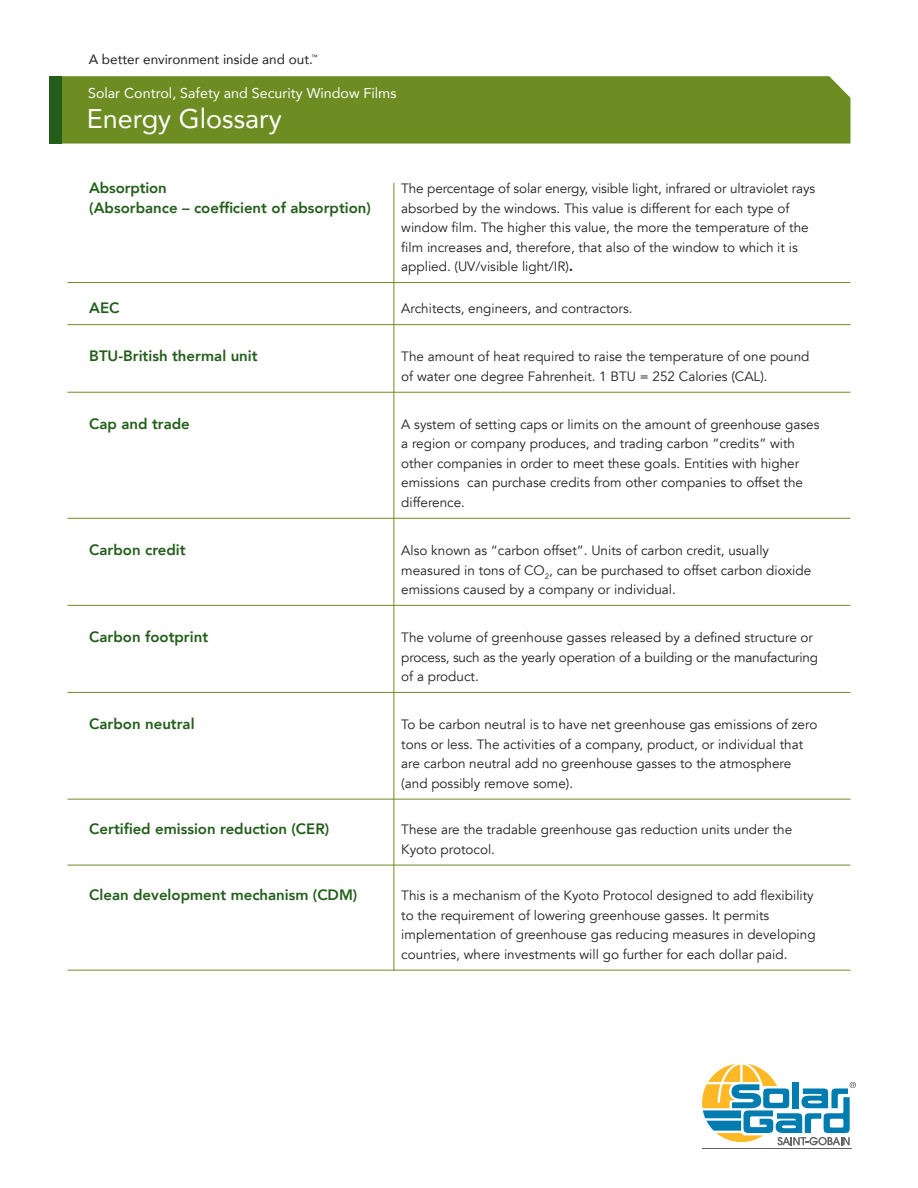
<style>
.page{position:relative;width:918px;height:1188px;background:#fff}
.page>*{position:absolute;margin:0;border:0;box-sizing:border-box;transform-origin:0 0}
.Title_Headline{font:27px "Avenir LT Com";color:#fff}
.Text_Head{font:800 15px "Avenir LT Com";color:#225e1a}
.Title_Headline-2{font:14.25px "Avenir LT Com";color:#fff}
.Text_Head-2{font:13.5px/19.5px "Avenir LT Com";color:#231f20}
.t1{font:13.5px "Avenir LT Com";color:#231f20}
.s1{font-weight:800;font-size:15px}
</style>
<div class="page">
<div style="left:62px;top:76px;width:789px;height:68px;background:#6d8d23"></div>
<div style="left:49px;top:76px;width:13px;height:68px;background:#225e1a"></div>
<hr style="left:393px;top:183px;width:1px;height:787px;background:#6d8d23">
<hr style="left:68px;top:282px;width:782px;height:1px;background:#6d8d23">
<hr style="left:68px;top:324px;width:782px;height:1px;background:#6d8d23">
<hr style="left:68px;top:392px;width:782px;height:1px;background:#6d8d23">
<hr style="left:68px;top:518px;width:782px;height:1px;background:#6d8d23">
<hr style="left:68px;top:605px;width:782px;height:1px;background:#6d8d23">
<hr style="left:68px;top:692px;width:782px;height:1px;background:#6d8d23">
<hr style="left:68px;top:799px;width:782px;height:1px;background:#6d8d23">
<hr style="left:68px;top:865px;width:782px;height:1px;background:#6d8d23">
<hr style="left:68px;top:970px;width:782px;height:1px;background:#6d8d23">
<svg style="left:702px;top:1064px;width:154px;height:81px"></svg>
<hr style="left:702px;top:1148px;width:150px;height:1px;background:#636366">
<p class="t1" style="left:89px;top:51px;width:230px">A better environment inside and out.<sup>™</sup></p>
<p class="Title_Headline-2" style="left:88px;top:84px;width:310px">Solar Control, Safety and Security Window Films</p>
<p class="Title_Headline" style="left:87px;top:102px;width:197px">Energy Glossary</p>
<p class="Text_Head" style="left:89px;top:179px;width:79px">Absorption</p>
<p class="Text_Head-2" style="left:401px;top:179px;width:415px">The percentage of solar energy, visible light, infrared or ultraviolet rays</p>
<p class="Text_Head" style="left:89px;top:199px;width:283px">(Absorbance – coefficient of absorption)</p>
<p class="Text_Head-2" style="left:401px;top:199px;width:409px">absorbed by the windows. This value is different for each type of window film. The higher this value, the more the temperature of the film increases and, therefore, that also of the window to which it is applied. (UV/visible light/IR)<span class="s1">.</span></p>
<p class="Text_Head" style="left:89px;top:299px;width:32px">AEC</p>
<p class="Text_Head-2" style="left:401px;top:299px;width:233px">Architects, engineers, and contractors.</p>
<p class="Text_Head" style="left:89px;top:347px;width:170px">BTU-British thermal unit</p>
<p class="Text_Head-2" style="left:401px;top:347px;width:410px">The amount of heat required to raise the temperature of one pound of water one degree Fahrenheit. 1 BTU = 252 Calories (CAL).</p>
<p class="Text_Head" style="left:89px;top:415px;width:102px">Cap and trade</p>
<p class="Text_Head-2" style="left:401px;top:415px;width:420px">A system of setting caps or limits on the amount of greenhouse gases a region or company produces, and trading carbon “credits” with other companies in order to meet these goals. Entities with higher emissions can purchase credits from other companies to offset the difference.</p>
<p class="Text_Head" style="left:89px;top:541px;width:98px">Carbon credit</p>
<p class="Text_Head-2" style="left:401px;top:541px;width:411px">Also known as “carbon offset”. Units of carbon credit, usually measured in tons of CO<sub>2</sub>, can be purchased to offset carbon dioxide emissions caused by a company or individual.</p>
<p class="Text_Head" style="left:89px;top:628px;width:120px">Carbon footprint</p>
<p class="Text_Head-2" style="left:401px;top:628px;width:418px">The volume of greenhouse gasses released by a defined structure or process, such as the yearly operation of a building or the manufacturing of a product.</p>
<p class="Text_Head" style="left:89px;top:715px;width:107px">Carbon neutral</p>
<p class="Text_Head-2" style="left:401px;top:715px;width:418px">To be carbon neutral is to have net greenhouse gas emissions of zero tons or less. The activities of a company, product, or individual that are carbon neutral add no greenhouse gasses to the atmosphere (and possibly remove some).</p>
<p class="Text_Head" style="left:89px;top:820px;width:242px">Certified emission reduction (CER)</p>
<p class="Text_Head-2" style="left:401px;top:820px;width:393px">These are the tradable greenhouse gas reduction units under the<br>Kyoto protocol.</p>
<p class="Text_Head" style="left:89px;top:886px;width:270px">Clean development mechanism (CDM)</p>
<p class="Text_Head-2" style="left:401px;top:886px;width:416px">This is a mechanism of the Kyoto Protocol designed to add flexibility to the requirement of lowering greenhouse gasses. It permits implementation of greenhouse gas reducing measures in developing countries, where investments will go further for each dollar paid.</p>
</div>
